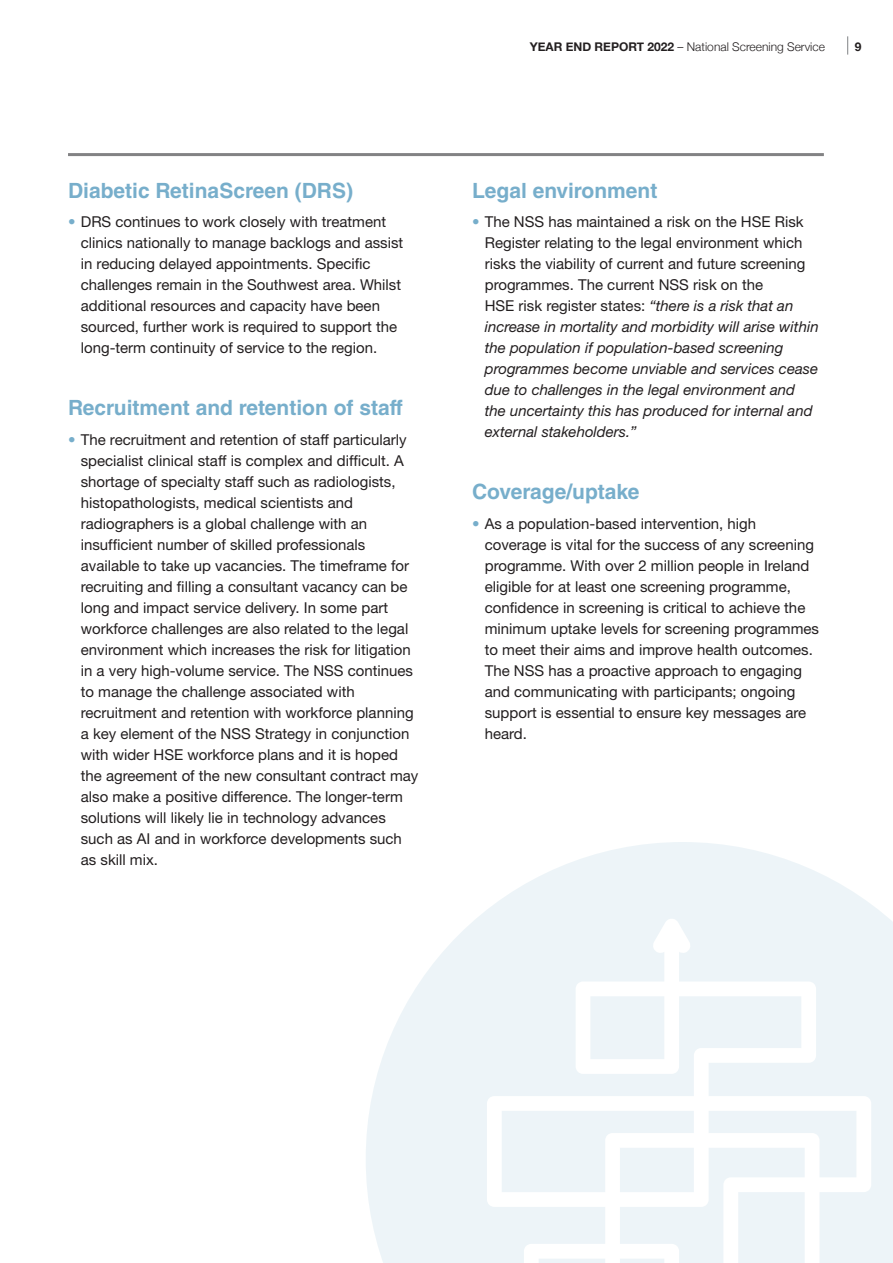
<style>
.page{position:relative;width:893px;height:1263px;background:#fff}
.page>*{position:absolute;margin:0;border:0;box-sizing:border-box;transform-origin:0 0}
.HSE_EoY_Body{font:700 21px "Helvetica LT Std";color:#77aecb}
.Bullets_2022{font:15px/21px "Helvetica Neue LT Pro";color:#231f20}
.Bullets_2022-2{font:italic 15px/21px "Helvetica Neue LT Pro";color:#231f20}
._00__2018_Body_Text{font:300 12px "Helvetica Neue";color:#231f20}
.t1{font:700 12px "Helvetica Neue";color:#231f20}
.s1{color:#77aecb}
.s2{font-weight:700}
.s3{font-style:normal;color:#77aecb}
.s4{font-style:normal}
</style>
<div class="page">
<hr style="left:68px;top:153px;width:756px;height:3px;background:#828284">
<svg style="left:847px;top:36px;width:1px;height:19px"></svg>
<svg style="left:366px;top:842px;width:527px;height:421px;fill:#edf4f8"></svg>
<svg style="left:487px;top:918px;width:384px;height:345px;fill:#edf4f8"></svg>
<p class="HSE_EoY_Body" style="left:68px;top:178px;width:287px">Diabetic RetinaScreen (DRS)</p>
<p class="Bullets_2022" style="left:81px;top:211px;width:324px;text-indent:-13px"><span class="s1">•</span> DRS continues to work closely with treatment clinics nationally to manage backlogs and assist in reducing delayed appointments. Specific challenges remain in the Southwest area. Whilst additional resources and capacity have been sourced, further work is required to support the long-term continuity of service to the region.</p>
<p class="HSE_EoY_Body" style="left:68px;top:395px;width:336px">Recruitment and retention of staff</p>
<p class="Bullets_2022" style="left:81px;top:429px;width:339px;text-indent:-13px"><span class="s1">•</span> The recruitment and retention of staff particularly specialist clinical staff is complex and difficult. A shortage of specialty staff such as radiologists, histopathologists, medical scientists and radiographers is a global challenge with an insufficient number of skilled professionals available to take up vacancies. The timeframe for recruiting and filling a consultant vacancy can be long and impact service delivery. In some part workforce challenges are also related to the legal environment which increases the risk for litigation in a very high-volume service. The NSS continues to manage the challenge associated with recruitment and retention with workforce planning a key element of the NSS Strategy in conjunction with wider HSE workforce plans and it is hoped the agreement of the new consultant contract may also make a positive difference. The longer-term solutions will likely lie in technology advances such as AI and in workforce developments such as skill mix.</p>
<p class="_00__2018_Body_Text" style="left:530px;top:37px;width:297px"><span class="s2">YEAR END REPORT 2022</span> – National Screening Service</p>
<p class="t1" style="left:855px;top:38px;width:8px">9</p>
<p class="HSE_EoY_Body" style="left:472px;top:178px;width:187px">Legal environment</p>
<p class="Bullets_2022-2" style="left:485px;top:211px;width:335px;text-indent:-13px"><span class="s3">•</span> <span class="s4">The NSS has maintained a risk on the HSE Risk Register relating to the legal environment which risks the viability of current and future screening programmes. The current NSS risk on the<br>HSE risk register states:</span> “there is a risk that an increase in mortality and morbidity will arise within the population if population-based screening programmes become unviable and services cease due to challenges in the legal environment and the uncertainty this has produced for internal and external stakeholders.”</p>
<p class="HSE_EoY_Body" style="left:472px;top:479px;width:169px">Coverage/uptake</p>
<p class="Bullets_2022" style="left:485px;top:513px;width:336px;text-indent:-13px"><span class="s1">•</span> As a population-based intervention, high coverage is vital for the success of any screening programme. With over 2 million people in Ireland eligible for at least one screening programme, confidence in screening is critical to achieve the minimum uptake levels for screening programmes to meet their aims and improve health outcomes.<br>The NSS has a proactive approach to engaging and communicating with participants; ongoing support is essential to ensure key messages are heard.</p>
</div>
